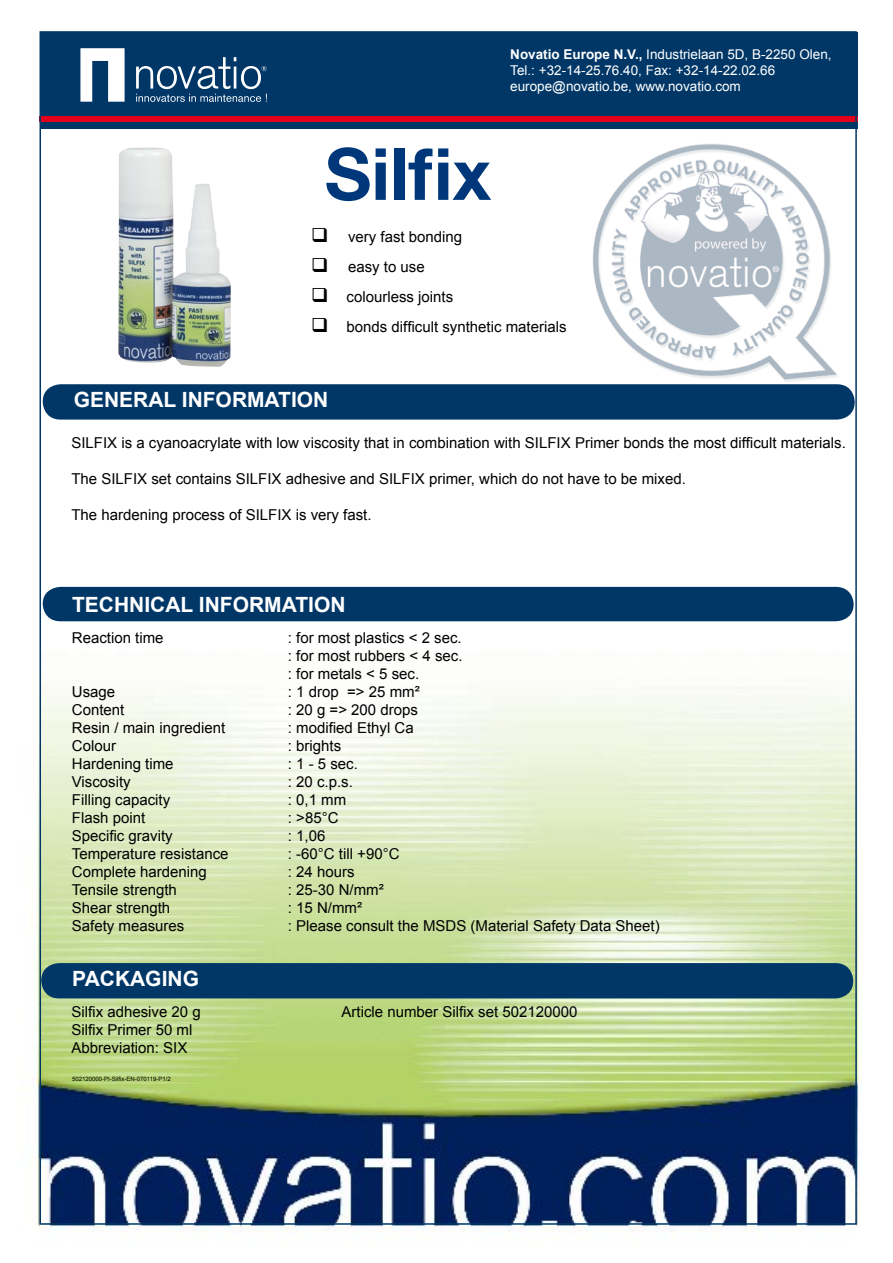
<style>
.page{position:relative;width:893px;height:1263px;background:#fff}
.page>*{position:absolute;margin:0;border:0;box-sizing:border-box;transform-origin:0 0}
.t1{font:700 72px "Helvetica Neue LT Std";color:#00377a}
.t2{font:700 21px "Arial";color:#fff}
.t3{font:15px/18px "Arial";color:#000;text-align:justify}
.t4{font:13.5px/16.2px "Arial";color:#fff}
.t5{font:6px "Arial";color:#000}
.s1{font-weight:700}
</style>
<div class="page">
<img style="left:22px;top:32px;width:839px;height:1199px">
<div style="left:40px;top:32px;width:818px;height:97px;background:#003767"></div>
<svg style="left:80px;top:48px;width:45px;height:54px"></svg>
<svg style="left:136px;top:57px;width:131px;height:45px"></svg>
<div style="left:43px;top:384px;width:812px;height:36px;background:#003767;border-radius:18px"></div>
<div style="left:43px;top:587px;width:811px;height:34px;background:#003767"></div>
<div style="left:40px;top:117px;width:818px;height:5px;background:#e2001a"></div>
<div style="left:41px;top:963px;width:812px;height:35px;background:#003767;border-radius:18px"></div>
<img style="left:584px;top:133px;width:259px;height:252px">
<img style="left:118px;top:146px;width:113px;height:221px">
<p class="t4" style="left:510px;top:46px;width:323px"><span class="s1">Novatio Europe N.V.,</span> Industrielaan 5D, B-2250 Olen,<br>Tel.: +32-14-25.76.40, Fax: +32-14-22.02.66 europe@novatio.be, www.novatio.com</p>
<h1 class="t1" style="left:325px;top:130px;width:168px">Silfix</h1>
<p class="t3" style="left:311px;top:228px;width:153px">❑ very fast bonding</p>
<p class="t3" style="left:311px;top:258px;width:115px">❑ easy to use</p>
<p class="t3" style="left:311px;top:288px;width:144px">❑ colourless joints</p>
<p class="t3" style="left:311px;top:318px;width:257px">❑ bonds difficult synthetic materials</p>
<h2 class="t2" style="left:74px;top:385px;width:256px">GENERAL INFORMATION</h2>
<p class="t3" style="left:71px;top:434px;width:776px">SILFIX is a cyanoacrylate with low viscosity that in combination with SILFIX Primer bonds the most difficult materials.</p>
<p class="t3" style="left:71px;top:470px;width:616px">The SILFIX set contains SILFIX adhesive and SILFIX primer, which do not have to be mixed.</p>
<p class="t3" style="left:71px;top:506px;width:302px">The hardening process of SILFIX is very fast.</p>
<h2 class="t2" style="left:72px;top:590px;width:275px">TECHNICAL INFORMATION</h2>
<p class="t3" style="left:72px;top:629px;width:93px">Reaction time</p>
<p class="t3" style="left:288px;top:629px;width:176px">: for most plastics &lt; 2 sec. : for most rubbers &lt; 4 sec. : for metals &lt; 5 sec.</p>
<p class="t3" style="left:72px;top:683px;width:45px">Usage</p>
<p class="t3" style="left:288px;top:683px;width:133px">: 1 drop =&gt; 25 mm²</p>
<p class="t3" style="left:72px;top:701px;width:54px">Content</p>
<p class="t3" style="left:288px;top:701px;width:132px">: 20 g =&gt; 200 drops</p>
<p class="t3" style="left:72px;top:719px;width:155px">Resin / main ingredient</p>
<p class="t3" style="left:288px;top:719px;width:127px">: modified Ethyl Ca</p>
<p class="t3" style="left:72px;top:737px;width:46px">Colour</p>
<p class="t3" style="left:288px;top:737px;width:55px">: brights</p>
<p class="t3" style="left:72px;top:755px;width:103px">Hardening time</p>
<p class="t3" style="left:288px;top:755px;width:72px">: 1 - 5 sec.</p>
<p class="t3" style="left:72px;top:773px;width:60px">Viscosity</p>
<p class="t3" style="left:288px;top:773px;width:67px">: 20 c.p.s.</p>
<p class="t3" style="left:72px;top:791px;width:100px">Filling capacity</p>
<p class="t3" style="left:288px;top:791px;width:60px">: 0,1 mm</p>
<p class="t3" style="left:72px;top:809px;width:75px">Flash point</p>
<p class="t3" style="left:288px;top:809px;width:52px">: &gt;85°C</p>
<p class="t3" style="left:72px;top:827px;width:102px">Specific gravity</p>
<p class="t3" style="left:288px;top:827px;width:39px">: 1,06</p>
<p class="t3" style="left:72px;top:845px;width:158px">Temperature resistance</p>
<p class="t3" style="left:288px;top:845px;width:113px">: -60°C till +90°C</p>
<p class="t3" style="left:72px;top:863px;width:137px">Complete hardening</p>
<p class="t3" style="left:288px;top:863px;width:68px">: 24 hours</p>
<p class="t3" style="left:72px;top:881px;width:107px">Tensile strength</p>
<p class="t3" style="left:288px;top:881px;width:97px">: 25-30 N/mm²</p>
<p class="t3" style="left:72px;top:899px;width:100px">Shear strength</p>
<p class="t3" style="left:288px;top:899px;width:76px">: 15 N/mm²</p>
<p class="t3" style="left:72px;top:917px;width:114px">Safety measures</p>
<p class="t3" style="left:288px;top:917px;width:373px">: Please consult the MSDS (Material Safety Data Sheet)</p>
<h2 class="t2" style="left:72px;top:964px;width:128px">PACKAGING</h2>
<p class="t3" style="left:71px;top:1003px;width:131px">Silfix adhesive 20 g</p>
<p class="t3" style="left:341px;top:1003px;width:237px">Article number Silfix set 502120000</p>
<p class="t3" style="left:71px;top:1021px;width:122px">Silfix Primer 50 ml<br>Abbreviation: SIX</p>
<p class="t5" style="left:72px;top:1075px;width:100px">502120000-PI-Silfix-EN-070119-P1/2</p>
</div>
